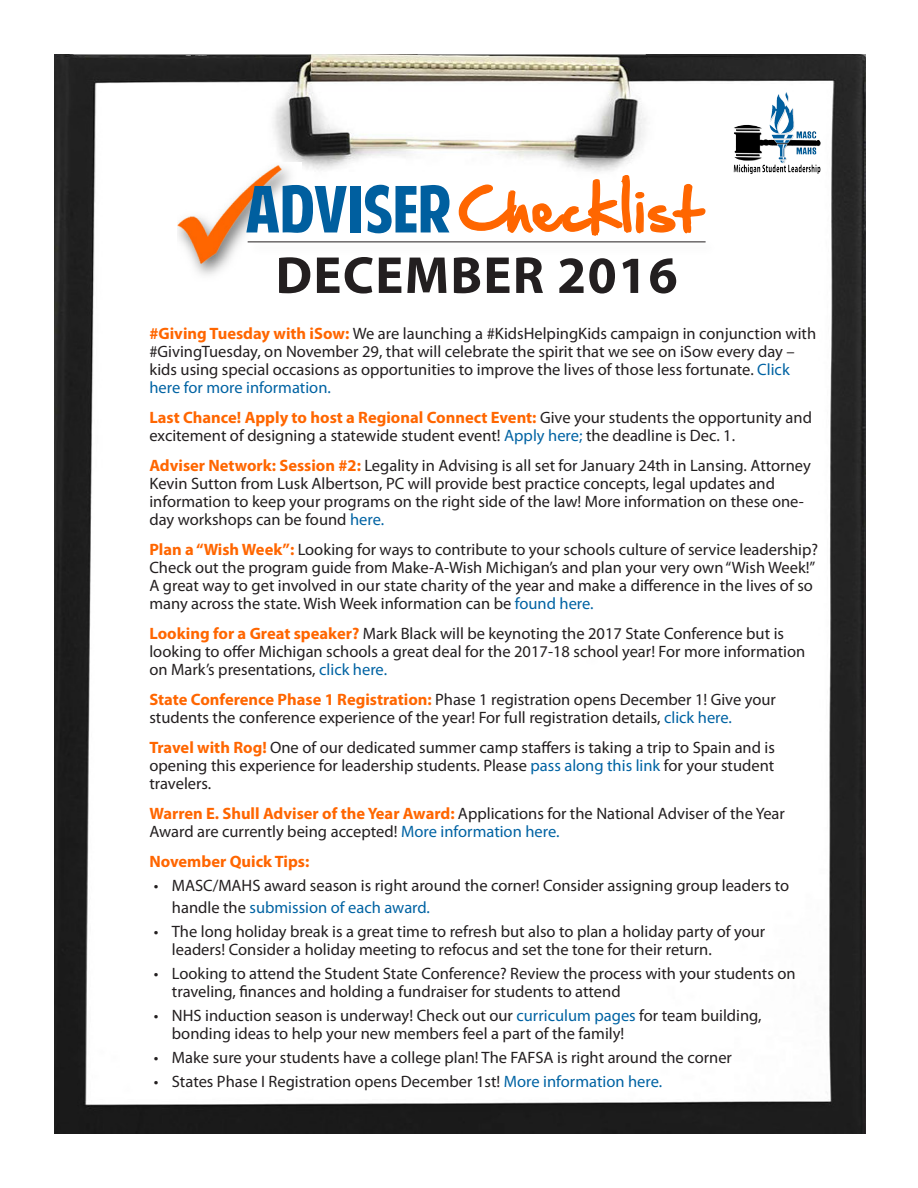
<style>
.page{position:relative;width:918px;height:1188px;background:#fff}
.page>*{position:absolute;margin:0;border:0;box-sizing:border-box;transform-origin:0 0}
.t1{font:63.9px "American Purpose";color:#005f9f}
.t2{font:700 52.5px "Myriad Pro";letter-spacing:.025em;color:#231f20}
.t3{font:50.4px "Hand Of Sean";letter-spacing:.075em;color:#f60}
.t4{font:16.5px/18px "Myriad Pro";color:#231f20}
.t5{font:700 16.5px "Myriad Pro";color:#f60}
.s1{font-weight:700;color:#f60}
.s2{color:#0163a3}
</style>
<div class="page">
<img style="left:54px;top:54px;width:811px;height:1080px">
<img style="left:730px;top:89px;width:94px;height:85px">
<img style="left:178px;top:162px;width:124px;height:128px">
<svg style="left:458px;top:174px;width:248px;height:63px"></svg>
<div style="left:247px;top:239px;width:471px;height:18px;background:#231f20;opacity:.25"></div>
<hr style="left:248px;top:242px;width:458px;height:1px;background:#231f20">
<p class="t1" style="left:245px;top:185px;width:207px">ADVISER</p>
<p class="t3" style="left:459px;top:165px;width:242px">Checklist</p>
<p class="t2" style="left:276px;top:241px;width:404px">DECEMBER 2016</p>
<p class="t4" style="left:149px;top:324px;width:668px"><span class="s1">#Giving Tuesday with iSow:</span> We are launching a #KidsHelpingKids campaign in conjunction with #GivingTuesday, on November 29, that will celebrate the spirit that we see on iSow every day – kids using special occasions as opportunities to improve the lives of those less fortunate. <span class="s2">Click here for more information.</span></p>
<p class="t4" style="left:149px;top:408px;width:664px"><span class="s1">Last Chance! Apply to host a Regional Connect Event:</span> Give your students the opportunity and excitement of designing a statewide student event! <span class="s2">Apply here;</span> the deadline is Dec. 1.</p>
<p class="t4" style="left:149px;top:456px;width:663px"><span class="s1">Adviser Network: Session #2:</span> Legality in Advising is all set for January 24th in Lansing. Attorney Kevin Sutton from Lusk Albertson, PC will provide best practice concepts, legal updates and information to keep your programs on the right side of the law! More information on these one&shy;day workshops can be found <span class="s2">here.</span></p>
<p class="t4" style="left:149px;top:540px;width:670px"><span class="s1">Plan a “Wish Week”:</span> Looking for ways to contribute to your schools culture of service leadership?<br>Check out the program guide from Make-A-Wish Michigan’s and plan your very own “Wish Week!” A great way to get involved in our state charity of the year and make a difference in the lives of so many across the state. Wish Week information can be <span class="s2">found here.</span></p>
<p class="t4" style="left:149px;top:624px;width:657px"><span class="s1">Looking for a Great speaker?</span> Mark Black will be keynoting the 2017 State Conference but is looking to offer Michigan schools a great deal for the 2017-18 school year! For more information on Mark’s presentations, <span class="s2">click here.</span></p>
<p class="t4" style="left:149px;top:690px;width:628px"><span class="s1">State Conference Phase 1 Registration:</span> Phase 1 registration opens December 1! Give your students the conference experience of the year! For full registration details, <span class="s2">click here.</span></p>
<p class="t4" style="left:149px;top:738px;width:627px;text-align:justify"><span class="s1">Travel with Rog!</span> One of our dedicated summer camp staffers is taking a trip to Spain and is opening this experience for leadership students. Please <span class="s2">pass along this link</span> for your student travelers.</p>
<p class="t4" style="left:149px;top:804px;width:637px"><span class="s1">Warren E. Shull Adviser of the Year Award:</span> Applications for the National Adviser of the Year<br>Award are currently being accepted! <span class="s2">More information here.</span></p>
<p class="t5" style="left:149px;top:851px;width:161px">November Quick Tips:</p>
<p class="t4" style="left:172px;top:874px;width:619px;line-height:22.5px;text-indent:-18px">• MASC/MAHS award season is right around the corner! Consider assigning group leaders to handle the <span class="s2">submission of each award.</span></p>
<p class="t4" style="left:172px;top:923px;width:595px;text-indent:-18px">• The long holiday break is a great time to refresh but also to plan a holiday party of your leaders! Consider a holiday meeting to refocus and set the tone for their return.</p>
<p class="t4" style="left:172px;top:965px;width:625px;text-indent:-18px">• Looking to attend the Student State Conference? Review the process with your students on traveling, finances and holding a fundraiser for students to attend</p>
<p class="t4" style="left:172px;top:1007px;width:591px;text-indent:-18px">• NHS induction season is underway! Check out our <span class="s2">curriculum pages</span> for team building, bonding ideas to help your new members feel a part of the family!</p>
<p class="t4" style="left:154px;top:1049px;width:580px">• Make sure your students have a college plan! The FAFSA is right around the corner</p>
<p class="t4" style="left:154px;top:1073px;width:510px">• States Phase I Registration opens December 1st! <span class="s2">More information here.</span></p>
</div>
